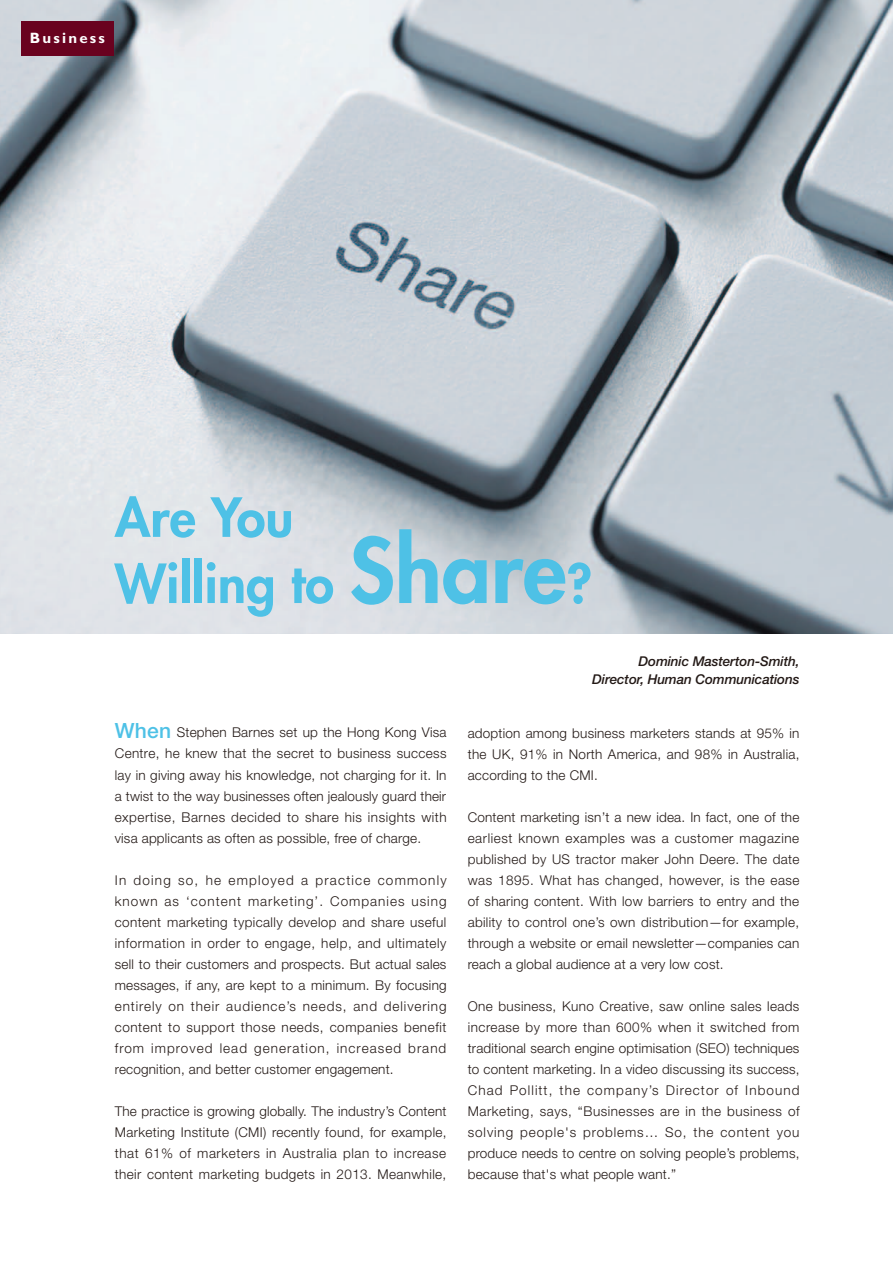
<style>
.page{position:relative;width:893px;height:1263px;background:#fff}
.page>*{position:absolute;margin:0;border:0;box-sizing:border-box;transform-origin:0 0}
.t1{font:800 52.5px/66.2px "Futura Std";color:#4ec1e6}
.t2{font:700 15px "Gill Sans Std";letter-spacing:.15em;color:#fff}
.t3{font:300 13.5px/21px "Helvetica Neue LT Std";letter-spacing:.015em;color:#231916;text-align:justify}
.t4{font:italic 500 13.5px/18px "Helvetica Neue LT Std";letter-spacing:-.01em;color:#231916;text-align:right}
.s1{font-size:87px}
.s2{font-weight:500;font-size:21px;color:#4ec1e6}
</style>
<div class="page">
<img style="left:0;top:0;width:893px;height:633px">
<div style="left:21px;top:21px;width:92px;height:34px;background:#69021f"></div>
<p class="t2" style="left:30px;top:29px;width:77px">Business</p>
<h1 class="t1" style="left:115px;top:484px;width:479px">Are You<br>Willing to <span class="s1">Share</span>?</h1>
<p class="t3" style="left:115px;top:722px;width:333px"><span class="s2">When</span> Stephen Barnes set up the Hong Kong Visa Centre, he knew that the secret to business success lay in giving away his knowledge, not charging for it. In a twist to the way businesses often jealously guard their expertise, Barnes decided to share his insights with visa applicants as often as possible, free of charge.</p>
<p class="t3" style="left:115px;top:869px;width:333px">In doing so, he employed a practice commonly known as ‘content marketing’. Companies using content marketing typically develop and share useful information in order to engage, help, and ultimately sell to their customers and prospects. But actual sales messages, if any, are kept to a minimum. By focusing entirely on their audience’s needs, and delivering content to support those needs, companies benefit from improved lead generation, increased brand recognition, and better customer engagement.</p>
<p class="t3" style="left:115px;top:1100px;width:333px">The practice is growing globally. The industry’s Content Marketing Institute (CMI) recently found, for example, that 61% of marketers in Australia plan to increase their content marketing budgets in 2013. Meanwhile,</p>
<p class="t4" style="left:592px;top:652px;width:209px">Dominic Masterton-Smith,<br>Director, Human Communications</p>
<p class="t3" style="left:468px;top:722px;width:333px">adoption among business marketers stands at 95% in the UK, 91% in North America, and 98% in Australia, according to the CMI.</p>
<p class="t3" style="left:468px;top:806px;width:333px">Content marketing isn’t a new idea. In fact, one of the earliest known examples was a customer magazine published by US tractor maker John Deere. The date was 1895. What has changed, however, is the ease of sharing content. With low barriers to entry and the ability to control one’s own distribution—for example, through a website or email newsletter—companies can reach a global audience at a very low cost.</p>
<p class="t3" style="left:468px;top:995px;width:333px">One business, Kuno Creative, saw online sales leads increase by more than 600% when it switched from traditional search engine optimisation (SEO) techniques to content marketing. In a video discussing its success, Chad Pollitt, the company’s Director of Inbound Marketing, says, “Businesses are in the business of solving people's problems… So, the content you produce needs to centre on solving people’s problems, because that's what people want.”</p>
</div>
